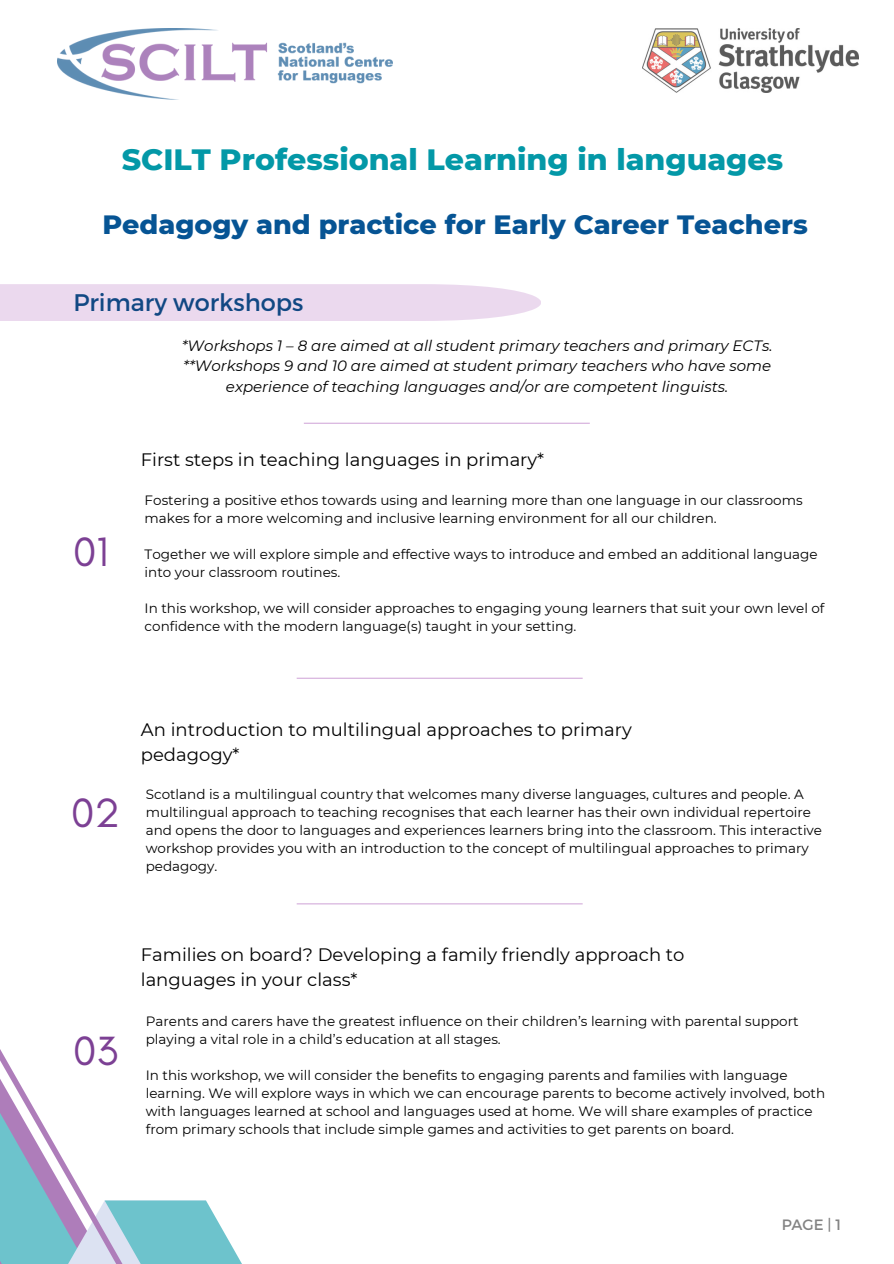
<style>
.page{position:relative;width:894px;height:1264px;background:#fff}
.page>*{position:absolute;margin:0;border:0;box-sizing:border-box;transform-origin:0 0}
.t1{font:41.55px "Glacial Indifference";color:#7c4094}
.t2{font:800 30px "Montserrat";color:#0398a7}
.t3{font:800 27px "Montserrat";color:#065494}
.t4{font:24px "Montserrat";color:#114883}
.t5{font:18px/24.8px "Montserrat";color:#000}
.t6{font:italic 15px/20.2px "Montserrat";color:#000;text-align:center}
.t7{font:15px "Montserrat";color:#000}
.t8{font:13.5px/18px "Montserrat";color:#000}
</style>
<div class="page">
<img style="left:57px;top:29px;width:336px;height:71px">
<img style="left:642px;top:29px;width:216px;height:64px">
<div style="left:0;top:284px;width:541px;height:37px;background:#ebd9ee"></div>
<hr style="left:304px;top:422px;width:285px;height:2px;background:#d4acdb">
<hr style="left:296px;top:677px;width:286px;height:1px;background:#d4acdb">
<hr style="left:296px;top:903px;width:286px;height:1px;background:#d4acdb">
<svg style="left:0;top:1049px;width:242px;height:214px"></svg>
<p class="t2" style="left:122px;top:141px;width:662px">SCILT Professional Learning in languages</p>
<p class="t3" style="left:102px;top:208px;width:706px">Pedagogy and practice for Early Career Teachers</p>
<h3 class="t4" style="left:73px;top:287px;width:231px">Primary workshops</h3>
<p class="t6" style="left:182px;top:335px;width:592px">*Workshops 1 – 8 are aimed at all student primary teachers and primary ECTs. **Workshops 9 and 10 are aimed at student primary teachers who have some experience of teaching languages and/or are competent linguists.</p>
<h5 class="t1" style="left:73px;top:526px;width:37px">01</h5>
<p class="t5" style="left:141px;top:447px;width:405px">First steps in teaching languages in primary*</p>
<h1 class="t8" style="left:145px;top:491px;width:659px">Fostering a positive ethos towards using and learning more than one language in our classrooms makes for a more welcoming and inclusive learning environment for all our children.</h1>
<h1 class="t8" style="left:145px;top:545px;width:674px">Together we will explore simple and effective ways to introduce and embed an additional language into your classroom routines.</h1>
<h2 class="t8" style="left:145px;top:599px;width:681px">In this workshop, we will consider approaches to engaging young learners that suit your own level of confidence with the modern language(s) taught in your setting.</h2>
<p class="t1" style="left:71px;top:787px;width:50px">02</p>
<p class="t5" style="left:141px;top:717px;width:492px">An introduction to multilingual approaches to primary pedagogy*</p>
<p class="t8" style="left:146px;top:785px;width:677px">Scotland is a multilingual country that welcomes many diverse languages, cultures and people. A multilingual approach to teaching recognises that each learner has their own individual repertoire and opens the door to languages and experiences learners bring into the classroom. This interactive workshop provides you with an introduction to the concept of multilingual approaches to primary pedagogy.</p>
<p class="t1" style="left:73px;top:1025px;width:46px">03</p>
<p class="t5" style="left:141px;top:942px;width:545px">Families on board? Developing a family friendly approach to languages in your class*</p>
<h3 class="t8" style="left:146px;top:1011px;width:654px">Parents and carers have the greatest influence on their children’s learning with parental support playing a vital role in a child’s education at all stages.</h3>
<p class="t8" style="left:146px;top:1065px;width:680px">In this workshop, we will consider the benefits to engaging parents and families with language learning. We will explore ways in which we can encourage parents to become actively involved, both with languages learned at school and languages used at home. We will share examples of practice from primary schools that include simple games and activities to get parents on board.</p>
<p class="t7" style="left:781px;top:1215px;width:61px">PAGE | 1</p>
</div>
